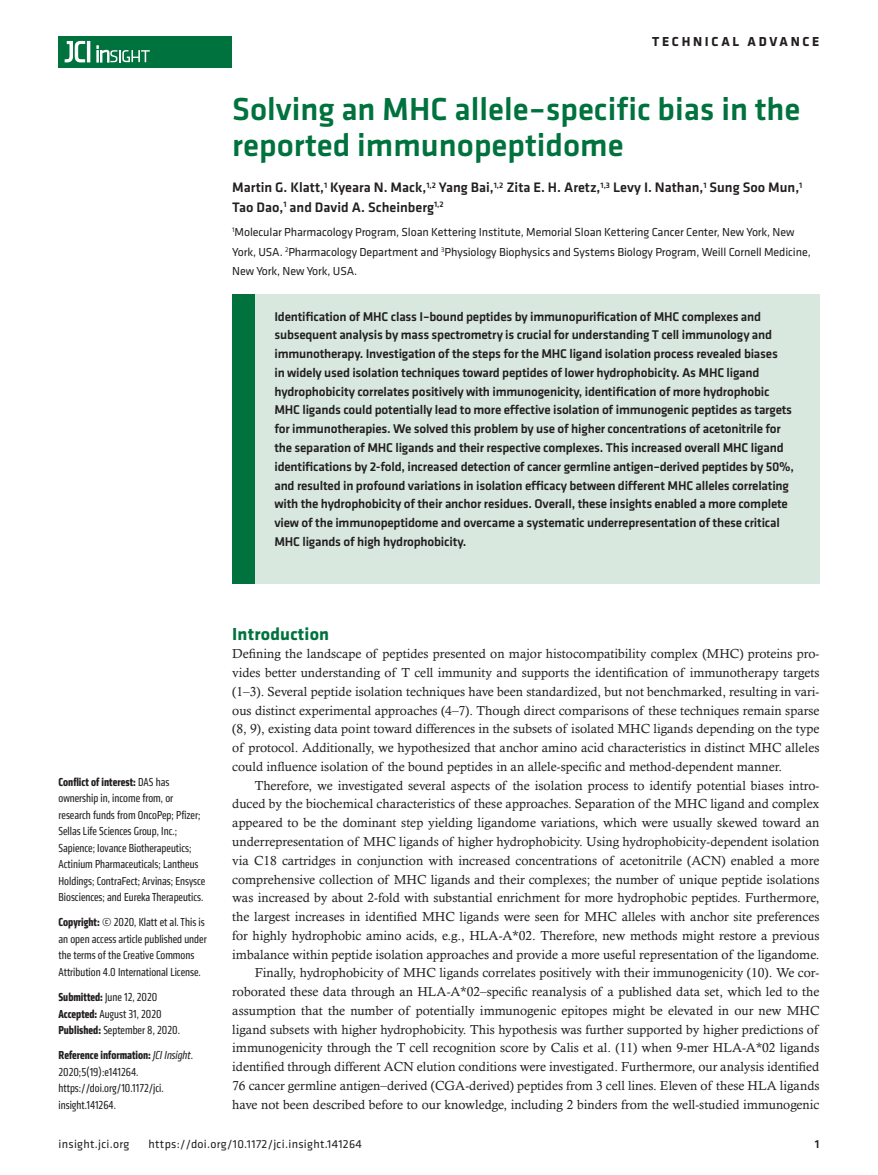
<style>
.page{position:relative;width:878px;height:1175px;background:#fff}
.page>*{position:absolute;margin:0;border:0;box-sizing:border-box;transform-origin:0 0}
.t1{font:500 33px/36px "Klavika Basic";color:#00723e}
.t2{font:700 18px "Klavika";letter-spacing:.01em;color:#00723e}
.t3{font:500 14.25px/19.5px "Klavika Basic";color:#231f20}
.t4{font:700 13.5px "Klavika Basic";letter-spacing:.2em;color:#231f20}
.t5{font:13.2px/18.8px "Calisto MT Std";color:#231f20;text-align:justify}
.t6{font:500 13.2px/18.8px "Klavika Basic";letter-spacing:-.015em;color:#231f20}
.t7{font:condensed 12px/16.5px "Klavika";color:#231f20}
.t8{font:12px/19.5px "Klavika";letter-spacing:-.01em;color:#231f20}
.t9{font:12px "Klavika Basic";letter-spacing:.025em;color:#231f20}
.t10{font:500 12px "Klavika Basic";color:#231f20}
.s1{font-weight:700}
.s2{font-style:italic}
</style>
<div class="page">
<div style="left:59px;top:36px;width:173px;height:31px;background:#00723e"></div>
<hr style="left:87px;top:41px;width:3px;height:21px;background:#fff">
<svg style="left:64px;top:41px;width:21px;height:22px"></svg>
<svg style="left:97px;top:46px;width:53px;height:16px"></svg>
<div style="left:232px;top:294px;width:587px;height:289px;background:#d8e8df"></div>
<div style="left:232px;top:294px;width:22px;height:289px;background:#00723e"></div>
<p class="t4" style="left:652px;top:32px;width:169px">TECHNICAL ADVANCE</p>
<h1 class="t1" style="left:232px;top:91px;width:569px">Solving an MHC allele–specific bias in the reported immunopeptidome</h1>
<p class="t3" style="left:232px;top:178px;width:571px">Martin G. Klatt,<sup>1</sup> Kyeara N. Mack,<sup>1,2</sup> Yang Bai,<sup>1,2</sup> Zita E. H. Aretz,<sup>1,3</sup> Levy I. Nathan,<sup>1</sup> Sung Soo Mun,<sup>1<br></sup>Tao Dao,<sup>1</sup> and David A. Scheinberg<sup>1,2</sup></p>
<p class="t8" style="left:232px;top:222px;width:580px"><sup>1</sup>Molecular Pharmacology Program, Sloan Kettering Institute, Memorial Sloan Kettering Cancer Center, New York, New<br>York, USA. <sup>2</sup>Pharmacology Department and <sup>3</sup>Physiology Biophysics and Systems Biology Program, Weill Cornell Medicine,<br>New York, New York, USA.</p>
<p class="t6" style="left:274px;top:306px;width:521px">Identification of MHC class I–bound peptides by immunopurification of MHC complexes and subsequent analysis by mass spectrometry is crucial for understanding T cell immunology and immunotherapy. Investigation of the steps for the MHC ligand isolation process revealed biases<br>in widely used isolation techniques toward peptides of lower hydrophobicity. As MHC ligand hydrophobicity correlates positively with immunogenicity, identification of more hydrophobic MHC ligands could potentially lead to more effective isolation of immunogenic peptides as targets for immunotherapies. We solved this problem by use of higher concentrations of acetonitrile for the separation of MHC ligands and their respective complexes. This increased overall MHC ligand identifications by 2-fold, increased detection of cancer germline antigen–derived peptides by 50%, and resulted in profound variations in isolation efficacy between different MHC alleles correlating with the hydrophobicity of their anchor residues. Overall, these insights enabled a more complete view of the immunopeptidome and overcame a systematic underrepresentation of these critical MHC ligands of high hydrophobicity.</p>
<p class="t7" style="left:59px;top:773px;width:148px"><span class="s1">Conflict of interest:</span> DAS has ownership in, income from, or research funds from OncoPep; Pfizer; Sellas Life Sciences Group, Inc.; Sapience; Iovance Biotherapeutics; Actinium Pharmaceuticals; Lantheus Holdings; ContraFect; Arvinas; Ensysce Biosciences; and Eureka Therapeutics.</p>
<p class="t7" style="left:59px;top:914px;width:150px"><span class="s1">Copyright:</span> © 2020, Klatt et al. This is an open access article published under the terms of the Creative Commons Attribution 4.0 International License.</p>
<p class="t7" style="left:59px;top:988px;width:123px"><span class="s1">Submitted:</span> June 12, 2020<br><span class="s1">Accepted:</span> August 31, 2020<br><span class="s1">Published:</span> September 8, 2020.</p>
<p class="t7" style="left:59px;top:1046px;width:136px"><span class="s1">Reference information:</span> <span class="s2">JCI Insight</span>.<br>2020;5(19):e141264. https://doi.org/10.1172/jci. insight.141264.</p>
<h2 class="t2" style="left:232px;top:620px;width:98px">Introduction</h2>
<p class="t5" style="left:232px;top:644px;width:588px">Defining the landscape of peptides presented on major histocompatibility complex (MHC) proteins pro&shy;vides better understanding of T cell immunity and supports the identification of immunotherapy targets (1–3). Several peptide isolation techniques have been standardized, but not benchmarked, resulting in vari&shy;ous distinct experimental approaches (4–7). Though direct comparisons of these techniques remain sparse (8, 9), existing data point toward differences in the subsets of isolated MHC ligands depending on the type of protocol. Additionally, we hypothesized that anchor amino acid characteristics in distinct MHC alleles could influence isolation of the bound peptides in an allele-specific and method-dependent manner.</p>
<p class="t5" style="left:232px;top:776px;width:588px;text-align:right">Therefore, we investigated several aspects of the isolation process to identify potential biases intro&shy;duced by the biochemical characteristics of these approaches. Separation of the MHC ligand and complex appeared to be the dominant step yielding ligandome variations, which were usually skewed toward an underrepresentation of MHC ligands of higher hydrophobicity. Using hydrophobicity-dependent isolation via C18 cartridges in conjunction with increased concentrations of acetonitrile (ACN) enabled a more comprehensive collection of MHC ligands and their complexes; the number of unique peptide isolations was increased by about 2-fold with substantial enrichment for more hydrophobic peptides. Furthermore, the largest increases in identified MHC ligands were seen for MHC alleles with anchor site preferences for highly hydrophobic amino acids, e.g., HLA-A*02. Therefore, new methods might restore a previous imbalance within peptide isolation approaches and provide a more useful representation of the ligandome.<br>Finally, hydrophobicity of MHC ligands correlates positively with their immunogenicity (10). We cor&shy;roborated these data through an HLA-A*02–specific reanalysis of a published data set, which led to the assumption that the number of potentially immunogenic epitopes might be elevated in our new MHC ligand subsets with higher hydrophobicity. This hypothesis was further supported by higher predictions of immunogenicity through the T cell recognition score by Calis et al. (11) when 9-mer HLA-A*02 ligands identified through different ACN elution conditions were investigated. Furthermore, our analysis identified 76 cancer germline antigen–derived (CGA-derived) peptides from 3 cell lines. Eleven of these HLA ligands have not been described before to our knowledge, including 2 binders from the well-studied immunogenic</p>
<p class="t9" style="left:58px;top:1135px;width:72px">insight.jci.org</p>
<p class="t9" style="left:148px;top:1135px;width:215px">https://doi.org/10.1172/jci.insight.141264</p>
<p class="t10" style="left:814px;top:1135px;width:6px">1</p>
</div>
